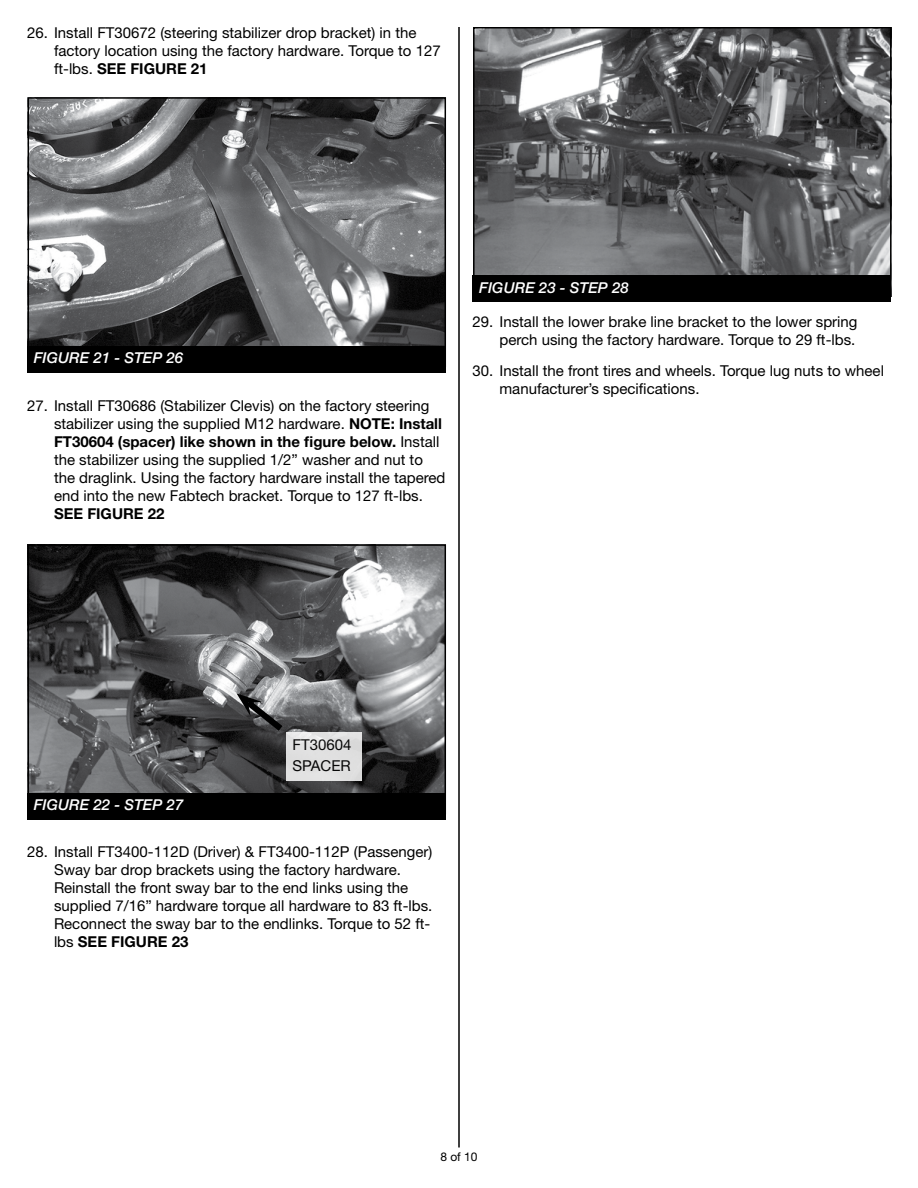
<style>
.page{position:relative;width:918px;height:1188px;background:#fff}
.page>*{position:absolute;margin:0;border:0;box-sizing:border-box;transform-origin:0 0}
.t1{font:15px/18px "Helvetica Neue LT Std";color:#000}
.t2{font:italic 500 15px "Helvetica Neue LT Std";color:#fff}
.t3{font:700 15px "Helvetica Neue LT Std";color:#000}
.t4{font:12px "Helvetica Neue LT Std";color:#000}
.s1{font-weight:700}
</style>
<div class="page">
<hr style="left:458px;top:27px;width:2px;height:1121px;background:#000">
<img style="left:31px;top:100px;width:412px;height:246px">
<div style="left:28px;top:97px;width:418px;height:270px;border:2px solid #000"></div>
<div style="left:27px;top:346px;width:419px;height:27px;background:#000"></div>
<img style="left:31px;top:547px;width:412px;height:246px">
<div style="left:28px;top:544px;width:418px;height:270px;border:2px solid #000"></div>
<div style="left:27px;top:793px;width:419px;height:27px;background:#000"></div>
<img style="left:476px;top:30px;width:413px;height:245px">
<div style="left:473px;top:27px;width:419px;height:270px;border:2px solid #000"></div>
<div style="left:472px;top:275px;width:419px;height:27px;background:#000"></div>
<div style="left:286px;top:733px;width:75px;height:48px;background:#e0e0e0"></div>
<svg style="left:237px;top:693px;width:52px;height:44px"></svg>
<p class="t1" style="left:54px;top:23px;width:388px;text-indent:-27px">26. Install FT30672 (steering stabilizer drop bracket) in the factory location using the factory hardware. Torque to 127 ft-lbs. <span class="s1">SEE FIGURE 21</span></p>
<p class="t2" style="left:34px;top:349px;width:151px">FIGURE 21 - STEP 26</p>
<p class="t1" style="left:54px;top:397px;width:393px;text-indent:-27px">27. Install FT30686 (Stabilizer Clevis) on the factory steering stabilizer using the supplied M12 hardware. <span class="s1">NOTE: Install FT30604 (spacer) like shown in the figure below.</span> Install the stabilizer using the supplied 1/2” washer and nut to the draglink. Using the factory hardware install the tapered end into the new Fabtech bracket. Torque to 127 ft-lbs.</p>
<p class="t3" style="left:54px;top:505px;width:112px">SEE FIGURE 22</p>
<p class="t2" style="left:479px;top:279px;width:151px">FIGURE 23 - STEP 28</p>
<p class="t1" style="left:472px;top:312px;width:387px;text-align:right">29. Install the lower brake line bracket to the lower spring perch using the factory hardware. Torque to 29 ft-lbs.</p>
<p class="t1" style="left:499px;top:362px;width:386px;text-indent:-27px">30. Install the front tires and wheels. Torque lug nuts to wheel manufacturer’s specifications.</p>
<p class="t2" style="left:34px;top:796px;width:151px">FIGURE 22 - STEP 27</p>
<p class="t1" style="left:292px;top:734px;width:60px;line-height:21px">FT30604<br>SPACER</p>
<p class="t1" style="left:54px;top:842px;width:380px;text-indent:-27px">28. Install FT3400-112D (Driver) &amp; FT3400-112P (Passenger)<br>Sway bar drop brackets using the factory hardware.<br>Reinstall the front sway bar to the end links using the supplied 7/16” hardware torque all hardware to 83 ft-lbs.<br>Reconnect the sway bar to the endlinks. Torque to 52 ft&shy;lbs <span class="s1">SEE FIGURE 23</span></p>
<p class="t4" style="left:440px;top:1150px;width:39px">8 of 10</p>
</div>
